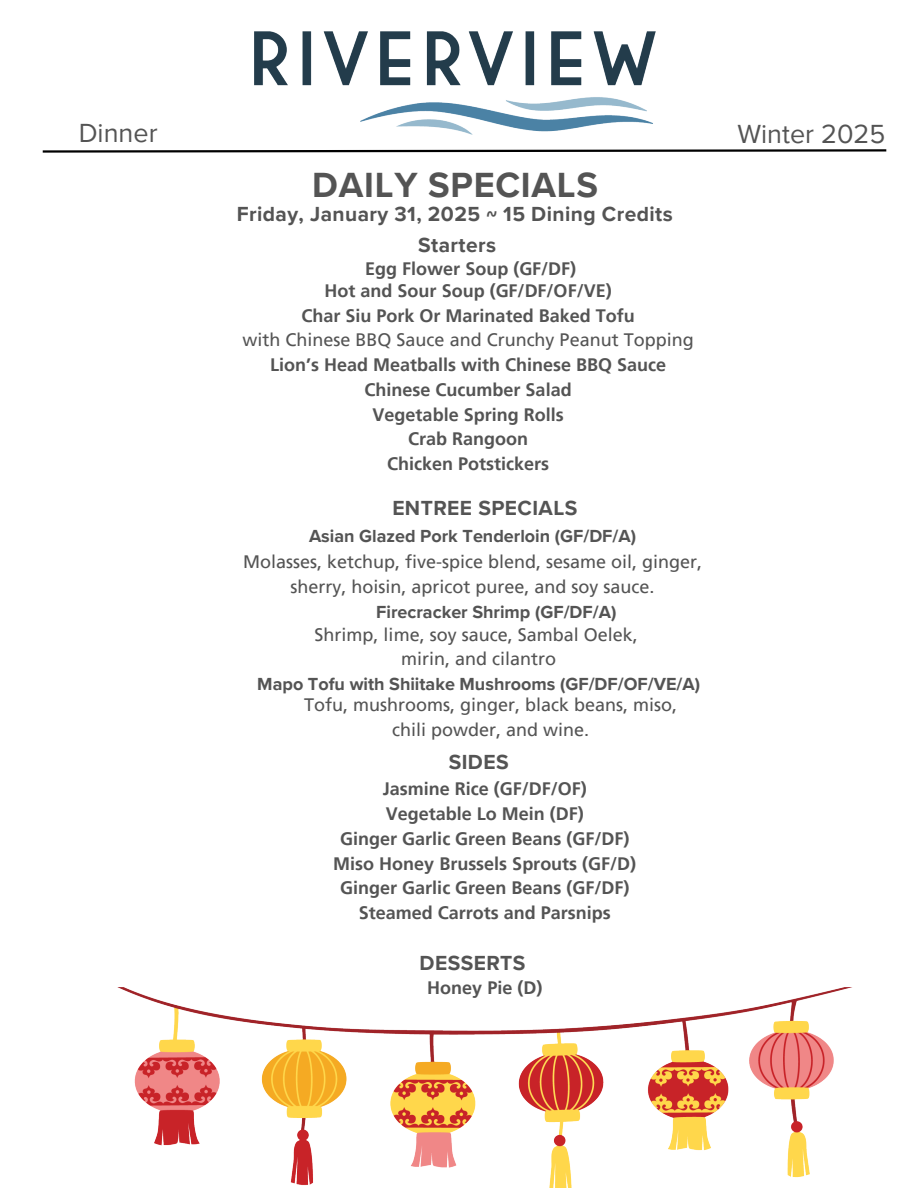
<style>
.page{position:relative;width:918px;height:1188px;background:#fff}
.page>*{position:absolute;margin:0;border:0;box-sizing:border-box;transform-origin:0 0}
.t1{font:700 36px "Proxima Nova";letter-spacing:.02em;color:#545454}
.t2{font:27px "Proxima Nova";color:#545454}
.t3{font:700 21px "Proxima Nova";letter-spacing:.02em;color:#545454}
.t4{font:700 18px/24.8px "Frutiger LT Pro";color:#545454;text-align:center}
.t5{font:18px/24.8px "Frutiger LT Pro";color:#545454;text-align:center}
.t6{font:700 18px "Proxima Nova";color:#545454}
</style>
<div class="page">
<svg style="left:42px;top:149px;width:845px;height:4px"></svg>
<img style="left:255px;top:32px;width:400px;height:102px">
<img style="left:119px;top:988px;width:730px;height:200px">
<h2 class="t2" style="left:79px;top:117px;width:80px">Dinner</h2>
<p class="t1" style="left:312px;top:163px;width:287px">DAILY SPECIALS</p>
<p class="t3" style="left:237px;top:202px;width:437px">Friday, January 31, 2025 ~ 15 Dining Credits</p>
<h5 class="t3" style="left:418px;top:233px;width:79px">Starters</h5>
<h2 class="t4" style="left:365px;top:256px;width:213px">Egg Flower Soup (GF/DF)</h2>
<h4 class="t4" style="left:325px;top:278px;width:289px">Hot and Sour Soup (GF/DF/OF/VE)</h4>
<h4 class="t4" style="left:302px;top:303px;width:335px">Char Siu Pork Or Marinated Baked Tofu</h4>
<h5 class="t5" style="left:243px;top:328px;width:453px">with Chinese BBQ Sauce and Crunchy Peanut Topping</h5>
<p class="t4" style="left:270px;top:352px;width:398px">Lion’s Head Meatballs with Chinese BBQ Sauce</p>
<p class="t4" style="left:365px;top:377px;width:209px">Chinese Cucumber Salad</p>
<p class="t4" style="left:373px;top:402px;width:193px">Vegetable Spring Rolls</p>
<p class="t4" style="left:408px;top:427px;width:122px">Crab Rangoon</p>
<p class="t4" style="left:387px;top:451px;width:164px">Chicken Potstickers</p>
<p class="t3" style="left:392px;top:495px;width:186px">ENTREE SPECIALS</p>
<p class="t6" style="left:309px;top:526px;width:329px">Asian Glazed Pork Tenderloin (GF/DF/A)</p>
<p class="t5" style="left:243px;top:549px;width:461px">Molasses, ketchup, five-spice blend, sesame oil, ginger, sherry, hoisin, apricot puree, and soy sauce.</p>
<h3 class="t6" style="left:376px;top:602px;width:242px">Firecracker Shrimp (GF/DF/A)</h3>
<h5 class="t5" style="left:315px;top:622px;width:325px">Shrimp, lime, soy sauce, Sambal Oelek,</h5>
<p class="t5" style="left:401px;top:647px;width:157px">mirin, and cilantro</p>
<h5 class="t6" style="left:257px;top:673px;width:444px">Mapo Tofu with Shiitake Mushrooms (GF/DF/OF/VE/A)</h5>
<p class="t5" style="left:304px;top:692px;width:375px">Tofu, mushrooms, ginger, black beans, miso, chili powder, and wine.</p>
<p class="t3" style="left:449px;top:750px;width:61px">SIDES</p>
<h5 class="t4" style="left:333px;top:776px;width:304px">Jasmine Rice (GF/DF/OF)<br>Vegetable Lo Mein (DF)<br>Ginger Garlic Green Beans (GF/DF)<br>Miso Honey Brussels Sprouts (GF/D)<br>Ginger Garlic Green Beans (GF/DF)<br>Steamed Carrots and Parsnips</h5>
<p class="t3" style="left:420px;top:951px;width:107px">DESSERTS</p>
<h3 class="t4" style="left:427px;top:975px;width:117px">Honey Pie (D)</h3>
<h1 class="t2" style="left:737px;top:118px;width:150px">Winter 2025</h1>
</div>
